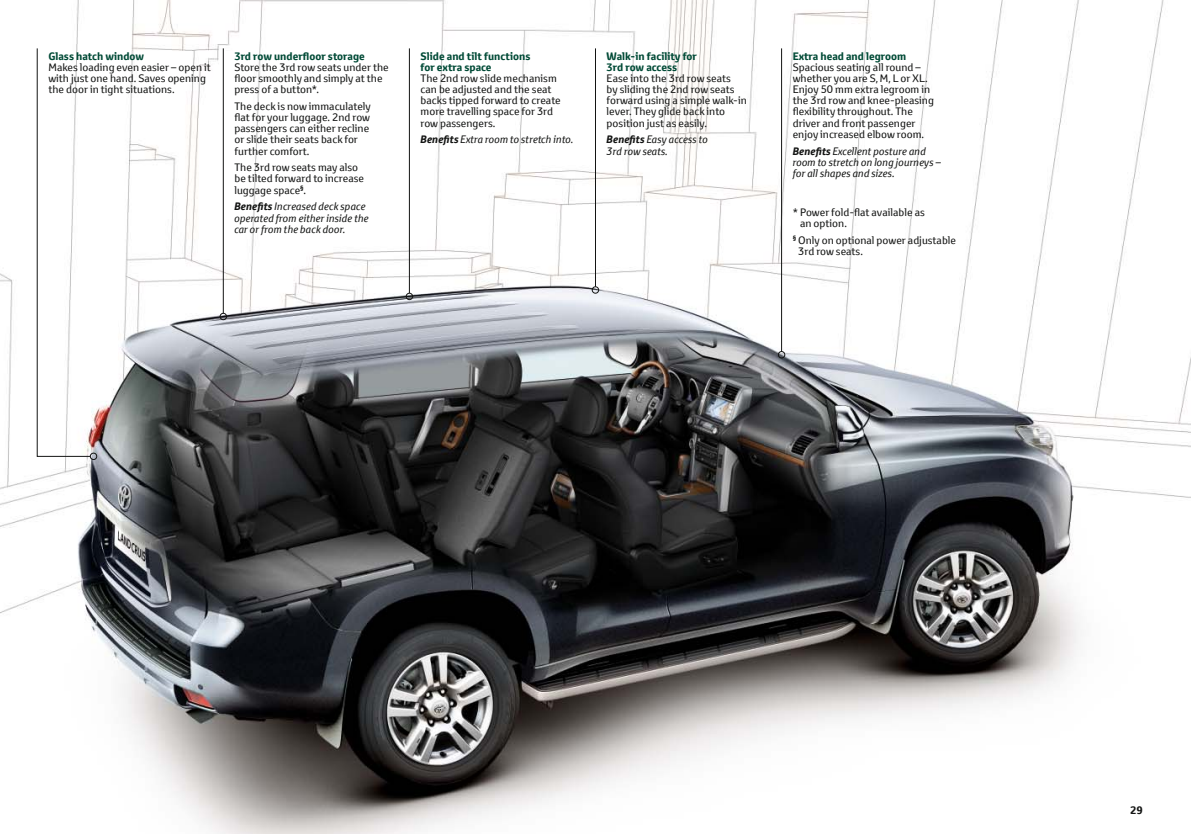
<style>
.page{position:relative;width:1191px;height:834px;background:#fff}
.page>*{position:absolute;margin:0;border:0;box-sizing:border-box;transform-origin:0 0}
.t1{font:10.5px/11.2px "Toyota Text";color:#131413}
.t2{font:italic 10.5px/11.2px "Toyota Text";color:#131413}
.t3{font:700 10.5px/11.2px "Toyota Text";color:#004a36}
.t4{font:700 10.5px "Toyota Text";color:#131413}
.s1{font-weight:700}
</style>
<div class="page">
<img style="left:0;top:0;width:1191px;height:833px">
<hr style="left:223px;top:48px;width:1px;height:265px;background:#131413">
<div style="left:220px;top:313px;width:7px;height:7px;border:1px solid #131413;border-radius:50%"></div>
<div style="left:90px;top:453px;width:7px;height:6px;border:1px solid #131413;border-radius:50%"></div>
<svg style="left:37px;top:48px;width:54px;height:409px"></svg>
<hr style="left:409px;top:48px;width:1px;height:245px;background:#131413">
<div style="left:406px;top:293px;width:7px;height:7px;border:1px solid #131413;border-radius:50%"></div>
<hr style="left:595px;top:48px;width:1px;height:239px;background:#131413">
<div style="left:592px;top:286px;width:7px;height:7px;border:1px solid #131413;border-radius:50%"></div>
<hr style="left:781px;top:48px;width:1px;height:303px;background:#131413">
<div style="left:778px;top:351px;width:7px;height:7px;border:1px solid #131413;border-radius:50%"></div>
<p class="t3" style="left:48px;top:50px;width:97px">Glass hatch window</p>
<p class="t1" style="left:48px;top:61px;width:164px">Makes loading even easier – open it with just one hand. Saves opening the door in tight situations.</p>
<p class="t3" style="left:234px;top:50px;width:132px">3rd row underfloor storage</p>
<p class="t1" style="left:234px;top:61px;width:156px">Store the 3rd row seats under the floor smoothly and simply at the press of a button*.</p>
<p class="t1" style="left:234px;top:100px;width:138px">The deck is now immaculately flat for your luggage. 2nd row passengers can either recline or slide their seats back for further comfort.</p>
<p class="t1" style="left:234px;top:162px;width:131px">The 3rd row seats may also be tilted forward to increase luggage space<sup>§</sup>.</p>
<p class="t2" style="left:234px;top:201px;width:136px"><span class="s1">Benefits</span> Increased deck space operated from either inside the car or from the back door.</p>
<p class="t3" style="left:420px;top:50px;width:111px">Slide and tilt functions for extra space</p>
<p class="t1" style="left:420px;top:72px;width:142px">The 2nd row slide mechanism can be adjusted and the seat backs tipped forward to create more travelling space for 3rd row passengers.</p>
<p class="t2" style="left:420px;top:134px;width:154px"><span class="s1">Benefits</span> Extra room to stretch into.</p>
<p class="t3" style="left:606px;top:50px;width:92px">Walk-in facility for<br>3rd row access</p>
<p class="t1" style="left:606px;top:72px;width:142px">Ease into the 3rd row seats<br>by sliding the 2nd row seats forward using a simple walk-in lever. They glide back into position just as easily.</p>
<p class="t2" style="left:606px;top:134px;width:103px"><span class="s1">Benefits</span> Easy access to<br>3rd row seats.</p>
<p class="t3" style="left:792px;top:50px;width:115px">Extra head and legroom</p>
<p class="t1" style="left:792px;top:61px;width:143px">Spacious seating all round – whether you are S, M, L or XL.<br>Enjoy 50 mm extra legroom in the 3rd row and knee-pleasing flexibility throughout. The driver and front passenger enjoy increased elbow room.</p>
<p class="t2" style="left:792px;top:145px;width:150px"><span class="s1">Benefits</span> Excellent posture and room to stretch on long journeys – for all shapes and sizes.</p>
<p class="t1" style="left:800px;top:206px;width:126px;text-indent:-7px">* Power fold-flat available as an option.</p>
<p class="t1" style="left:798px;top:234px;width:159px;text-indent:-6px"><sup>§</sup> Only on optional power adjustable<br>3rd row seats.</p>
<p class="t4" style="left:1130px;top:802px;width:14px">29</p>
</div>
